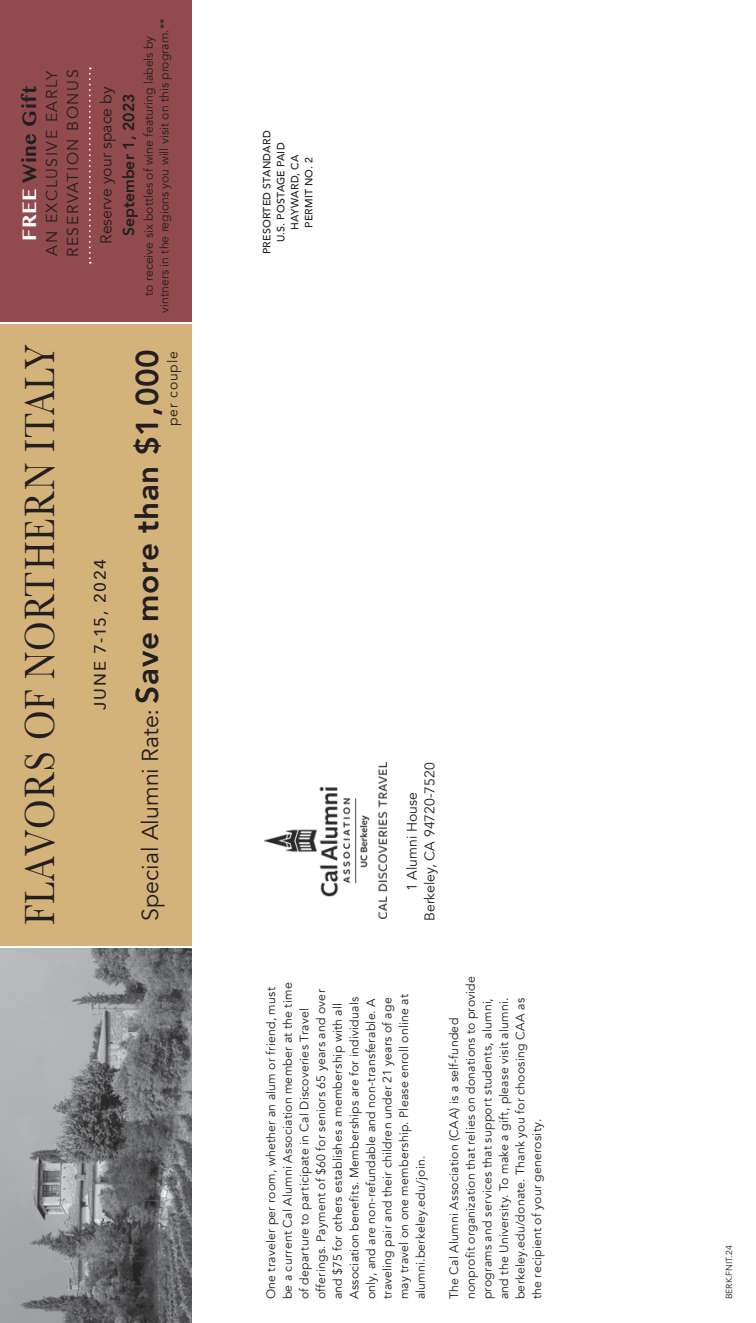
<style>
.page{position:relative;width:756px;height:1323px;background:#fff}
.page>*{position:absolute;margin:0;border:0;box-sizing:border-box;transform-origin:0 0}
.t1{font:43.75px "Baskerville";letter-spacing:.03em;color:#231f20;scale:.82 1}
.t2{font:800 31.5px "Avenir";letter-spacing:.02em;color:#231f20}
.t3{font:700 22.75px "Khmer MN";letter-spacing:.02em;color:#231f20}
.t4{font:500 16.62px "Avenir Next";letter-spacing:.095em;color:#231f20}
.t5{font:15.75px/21px "Avenir";letter-spacing:.1em;color:#231f20}
.t6{font:15.75px "Avenir";color:#231f20}
.t7{font:800 15.75px "Avenir";color:#231f20}
.t8{font:14px/17.5px "Avenir";color:#231f20;text-align:center}
.t9{font:14px "Avenir";letter-spacing:.06em;color:#231f20}
.t10{font:12.25px/16.6px "Avenir";letter-spacing:.02em;color:#231f20}
.t11{font:12.25px/15.8px "Avenir";color:#231f20;text-align:center}
.t12{font:500 10.5px/14px "Avenir";letter-spacing:.025em;color:#231f20;text-align:center}
.t13{font:8.75px "Avenir";color:#231f20}
.s1{color:#fff}
.s2{font-weight:400;font-size:23.1px}
.s3{font-family:"Minion Pro";font-weight:400;font-size:23.1px}
</style>
<div class="page">
<div style="left:0;top:0;width:191px;height:321px;background:#914b4f"></div>
<div style="left:0;top:324px;width:191px;height:621px;background:#d4b37a"></div>
<svg style="left:89px;top:68px;width:2px;height:196px"></svg>
<img style="left:0;top:949px;width:192px;height:374px">
<img style="left:264px;top:763px;width:122px;height:156px">
<h3 class="t3" style="left:15px;top:241px;width:156px;rotate:-90deg"><span class="s1">FREE</span> Wine Gift</h3>
<p class="t5" style="left:42px;top:257px;width:189px;rotate:-90deg">AN EXCLUSIVE EARLY<br>RESERVATION BONUS</p>
<h1 class="t1" style="left:12px;top:925px;width:709px;rotate:-90deg">FLAVORS OF NORTHERN ITALY</h1>
<p class="t11" style="left:141px;top:313px;width:296px;rotate:-90deg">to receive six bottles of wine featuring labels by vintners in the regions you will visit on this program.**</p>
<p class="t6" style="left:97px;top:244px;width:159px;rotate:-90deg">Reserve your space by</p>
<p class="t7" style="left:116px;top:236px;width:144px;rotate:-90deg">September 1, 2023</p>
<h3 class="t4" style="left:86px;top:710px;width:152px;rotate:-90deg">JUNE 7-15, 2024</h3>
<h2 class="t2" style="left:123px;top:921px;width:573px;rotate:-90deg"><span class="s2">Special Alumni Rate</span><span class="s3">:</span> Save more than $1,000</h2>
<p class="t9" style="left:164px;top:426px;width:76px;rotate:-90deg">per couple</p>
<p class="t12" style="left:259px;top:254px;width:125px;rotate:-90deg">PRESORTED STANDARD<br>U.S. POSTAGE PAID<br>HAYWARD, CA<br>PERMIT NO. 2</p>
<p class="t8" style="left:404px;top:921px;width:160px;rotate:-90deg">1 Alumni House<br>Berkeley, CA 94720-7520</p>
<p class="t10" style="left:263px;top:1299px;width:318px;rotate:-90deg">One traveler per room, whether an alum or friend, must be a current Cal Alumni Association member at the time of departure to participate in Cal Discoveries Travel offerings. Payment of $60 for seniors 65 years and over and $75 for others establishes a membership with all Association benefits. Memberships are for individuals only, and are non-refundable and non-transferable. A traveling pair and their children under 21 years of age may travel on one membership. Please enroll online at alumni.berkeley.edu/join.</p>
<p class="t10" style="left:446px;top:1299px;width:325px;rotate:-90deg">The Cal Alumni Association (CAA) is a self-funded nonprofit organization that relies on donations to provide programs and services that support students, alumni, and the University. To make a gift, please visit alumni. berkeley.edu/donate. Thank you for choosing CAA as<br>the recipient of your generosity.</p>
<p class="t13" style="left:724px;top:1299px;width:56px;rotate:-90deg">BERK.FNIT.24</p>
</div>
